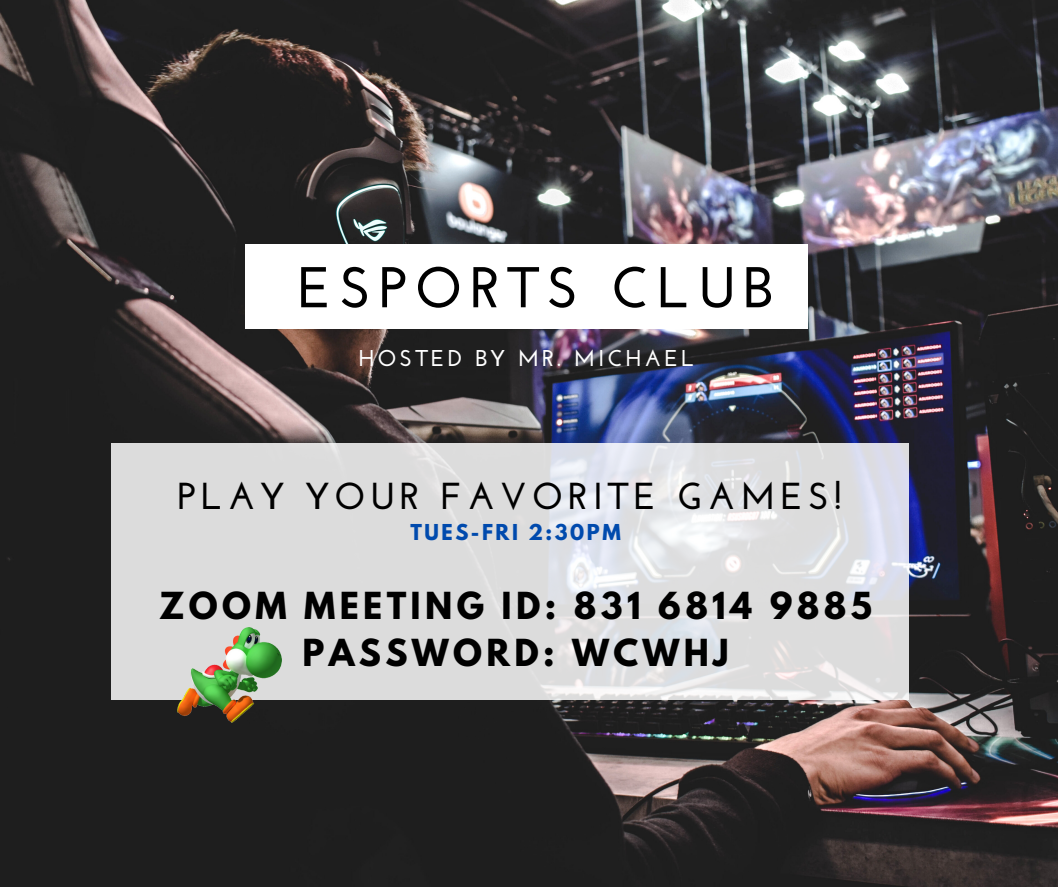
<style>
.page{position:relative;width:1058px;height:887px;background:#fff}
.page>*{position:absolute;margin:0;border:0;box-sizing:border-box;transform-origin:0 0}
.t1{font:700 57.3px "Josefin Sans";letter-spacing:.13em;color:#000}
.t2{font:700 37.5px "Josefin Sans";letter-spacing:.13em;color:#000}
.t3{font:700 33px "League Spartan";letter-spacing:.13em;color:#000}
.t4{font:700 22.8px "Josefin Sans";letter-spacing:.13em;color:#fff}
.t5{font:700 19.35px "League Spartan";letter-spacing:.13em;color:#004aad}
</style>
<div class="page">
<img style="left:0;top:0;width:1058px;height:886px">
<div style="left:245px;top:244px;width:562px;height:84px;background:#fff"></div>
<svg style="left:111px;top:443px;width:797px;height:256px;background:#dedee0"></svg>
<img style="left:177px;top:627px;width:104px;height:95px">
<p class="t1" style="left:297px;top:264px;width:478px">ESPORTS CLUB</p>
<p class="t4" style="left:358px;top:349px;width:338px">HOSTED BY MR. MICHAEL</p>
<p class="t2" style="left:177px;top:481px;width:665px">PLAY YOUR FAVORITE GAMES!</p>
<p class="t5" style="left:410px;top:522px;width:212px">TUES-FRI 2:30PM</p>
<p class="t3" style="left:159px;top:589px;width:714px">ZOOM MEETING ID: 831 6814 9885</p>
<p class="t3" style="left:302px;top:636px;width:428px">PASSWORD: WCWHJ</p>
</div>
